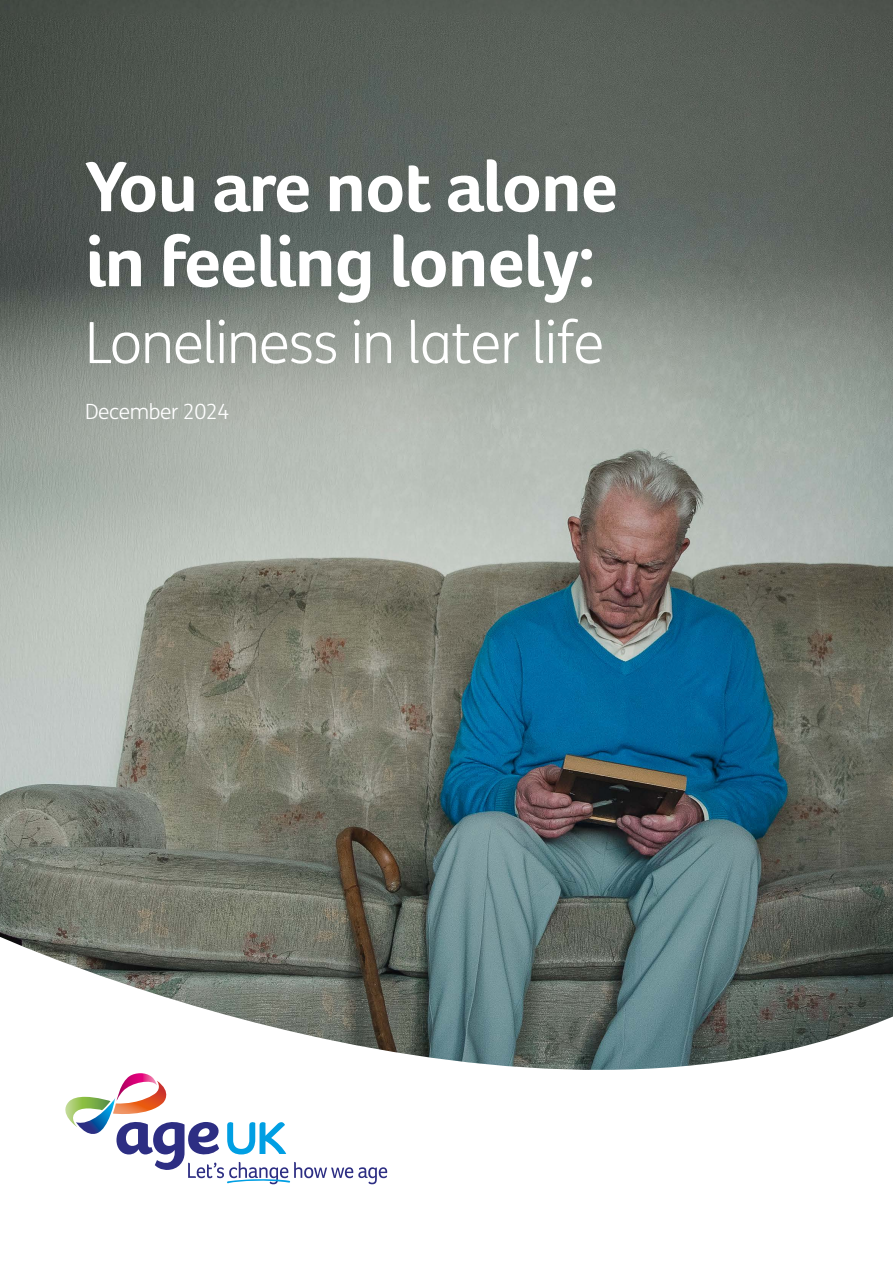
<style>
.page{position:relative;width:893px;height:1263px;background:#fff}
.page>*{position:absolute;margin:0;border:0;box-sizing:border-box;transform-origin:0 0}
.t1{font:700 73.2px/75px "Foco Age UK";letter-spacing:-.02em;color:#fff}
.t2{font:300 57px "FS Me";letter-spacing:-.02em;color:#fff}
.t3{font:300 21px "FS Me";letter-spacing:-.02em;color:#fff}
</style>
<div class="page">
<img style="left:0;top:0;width:893px;height:931px">
<svg style="left:0;top:931px;width:893px;height:254px"></svg>
<svg style="left:58px;top:1073px;width:329px;height:111px"></svg>
<p class="t1" style="left:85px;top:149px;width:535px">You are not alone in feeling lonely:</p>
<p class="t2" style="left:85px;top:304px;width:521px">Loneliness in later life</p>
<p class="t3" style="left:85px;top:397px;width:146px">December 2024</p>
</div>
